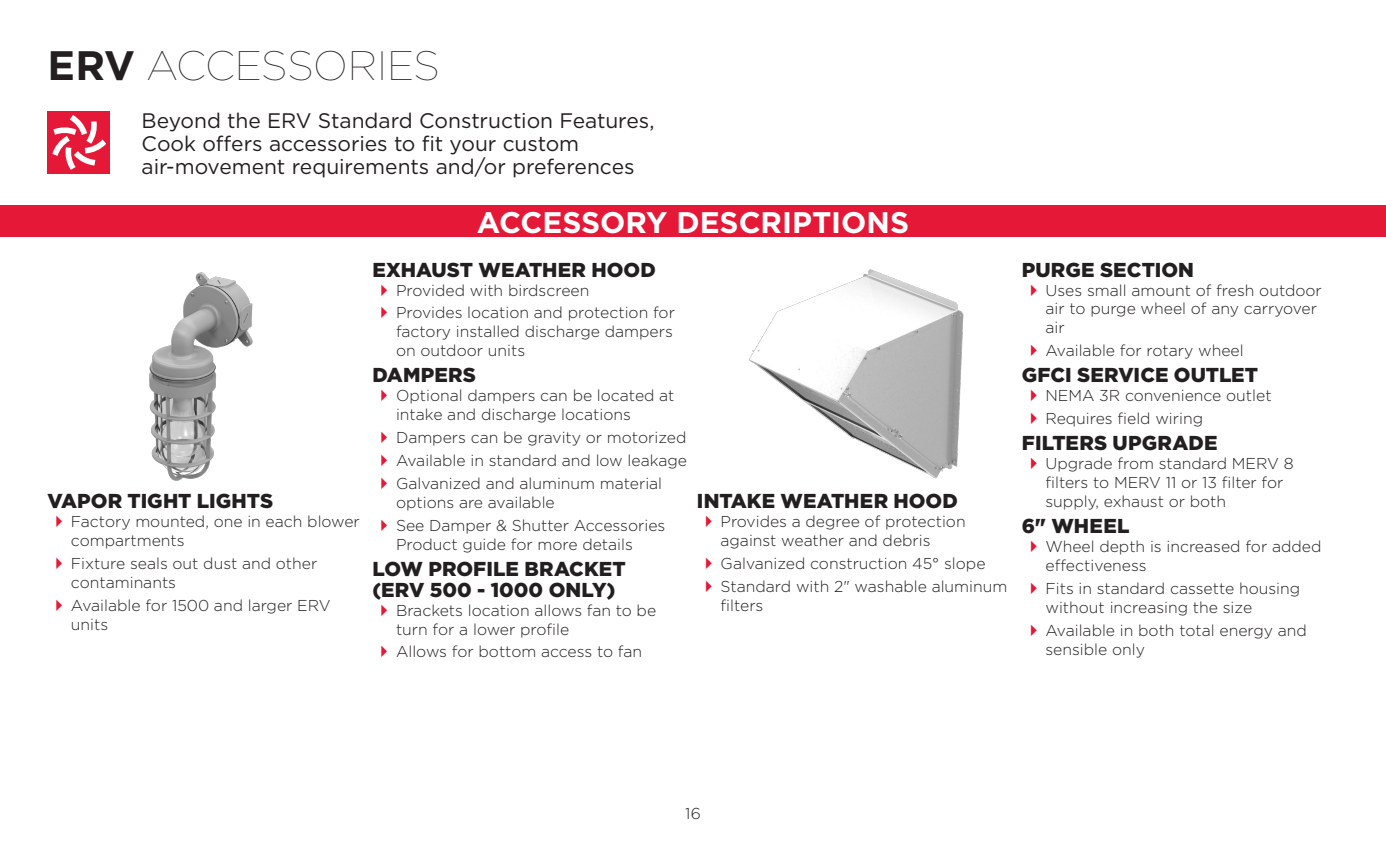
<style>
.page{position:relative;width:1386px;height:851px;background:#fff}
.page>*{position:absolute;margin:0;border:0;box-sizing:border-box;transform-origin:0 0}
.t1{font:100 41.12px "Gotham";letter-spacing:-.015em;color:#231f20}
.t2{font:700 29.75px "Gotham";color:#fff}
.t3{font:21px/22.8px "Gotham";letter-spacing:-.005em;color:#231f20}
.t4{font:900 20.12px/21px "Gotham";color:#231f20}
.t5{font:300 15.75px/18.9px "Gotham";color:#231f20}
.s1{font-weight:700}
</style>
<div class="page">
<div style="left:0;top:205px;width:1386px;height:32px;background:#e51937"></div>
<div style="left:47px;top:111px;width:63px;height:63px;background:#e51937"></div>
<svg style="left:52px;top:115px;width:54px;height:55px"></svg>
<img style="left:149px;top:272px;width:104px;height:209px">
<img style="left:749px;top:269px;width:215px;height:210px">
<h1 class="t1" style="left:47px;top:40px;width:394px"><span class="s1">ERV</span> ACCESSORIES</h1>
<h3 class="t3" style="left:142px;top:109px;width:515px">Beyond the ERV Standard Construction Features,<br>Cook offers accessories to fit your custom air-movement requirements and/or preferences</h3>
<p class="t4" style="left:47px;top:490px;width:227px">VAPOR TIGHT LIGHTS</p>
<p class="t5" style="left:71px;top:512px;width:290px">Factory mounted, one in each blower compartments</p>
<p class="t5" style="left:71px;top:553px;width:248px">Fixture seals out dust and other contaminants</p>
<p class="t5" style="left:71px;top:595px;width:261px">Available for 1500 and larger ERV units</p>
<h2 class="t2" style="left:477px;top:203px;width:434px">ACCESSORY DESCRIPTIONS</h2>
<p class="t4" style="left:372px;top:259px;width:285px">EXHAUST WEATHER HOOD</p>
<p class="t5" style="left:396px;top:278px;width:280px;line-height:22.8px">Provided with birdscreen<br>Provides location and protection for</p>
<p class="t5" style="left:396px;top:322px;width:278px">factory installed discharge dampers on outdoor units</p>
<p class="t4" style="left:372px;top:364px;width:105px">DAMPERS</p>
<p class="t5" style="left:396px;top:386px;width:280px">Optional dampers can be located at intake and discharge locations</p>
<p class="t5" style="left:396px;top:426px;width:293px;line-height:22.8px;text-align:justify">Dampers can be gravity or motorized Available in standard and low leakage Galvanized and aluminum material</p>
<p class="t5" style="left:396px;top:490px;width:271px;line-height:22.8px">options are available<br>See Damper &amp; Shutter Accessories</p>
<p class="t5" style="left:396px;top:534px;width:238px">Product guide for more details</p>
<p class="t4" style="left:372px;top:558px;width:255px">LOW PROFILE BRACKET (ERV 500 - 1000 ONLY)</p>
<p class="t5" style="left:396px;top:600px;width:262px">Brackets location allows fan to be turn for a lower profile</p>
<p class="t5" style="left:396px;top:642px;width:248px">Allows for bottom access to fan</p>
<p class="t4" style="left:697px;top:490px;width:262px">INTAKE WEATHER HOOD</p>
<p class="t5" style="left:721px;top:512px;width:247px">Provides a degree of protection against weather and debris</p>
<p class="t5" style="left:721px;top:551px;width:288px;line-height:22.9px">Galvanized construction 45° slope<br>Standard with 2" washable aluminum</p>
<p class="t5" style="left:721px;top:595px;width:44px">filters</p>
<p class="t4" style="left:1022px;top:259px;width:174px">PURGE SECTION</p>
<p class="t5" style="left:1045px;top:280px;width:278px">Uses small amount of fresh outdoor air to purge wheel of any carryover air</p>
<p class="t5" style="left:1045px;top:341px;width:200px">Available for rotary wheel</p>
<p class="t4" style="left:1022px;top:364px;width:238px">GFCI SERVICE OUTLET</p>
<p class="t5" style="left:1045px;top:384px;width:228px;line-height:22.9px">NEMA 3R convenience outlet<br>Requires field wiring</p>
<p class="t4" style="left:1022px;top:432px;width:197px">FILTERS UPGRADE</p>
<p class="t5" style="left:1045px;top:454px;width:250px">Upgrade from standard MERV 8 filters to MERV 11 or 13 filter for supply, exhaust or both</p>
<p class="t4" style="left:1022px;top:515px;width:109px">6" WHEEL</p>
<p class="t5" style="left:1045px;top:537px;width:277px">Wheel depth is increased for added effectiveness</p>
<p class="t5" style="left:1045px;top:578px;width:256px">Fits in standard cassette housing without increasing the size</p>
<p class="t5" style="left:1045px;top:620px;width:263px">Available in both total energy and sensible only</p>
<p class="t5" style="left:685px;top:803px;width:17px">16</p>
</div>
